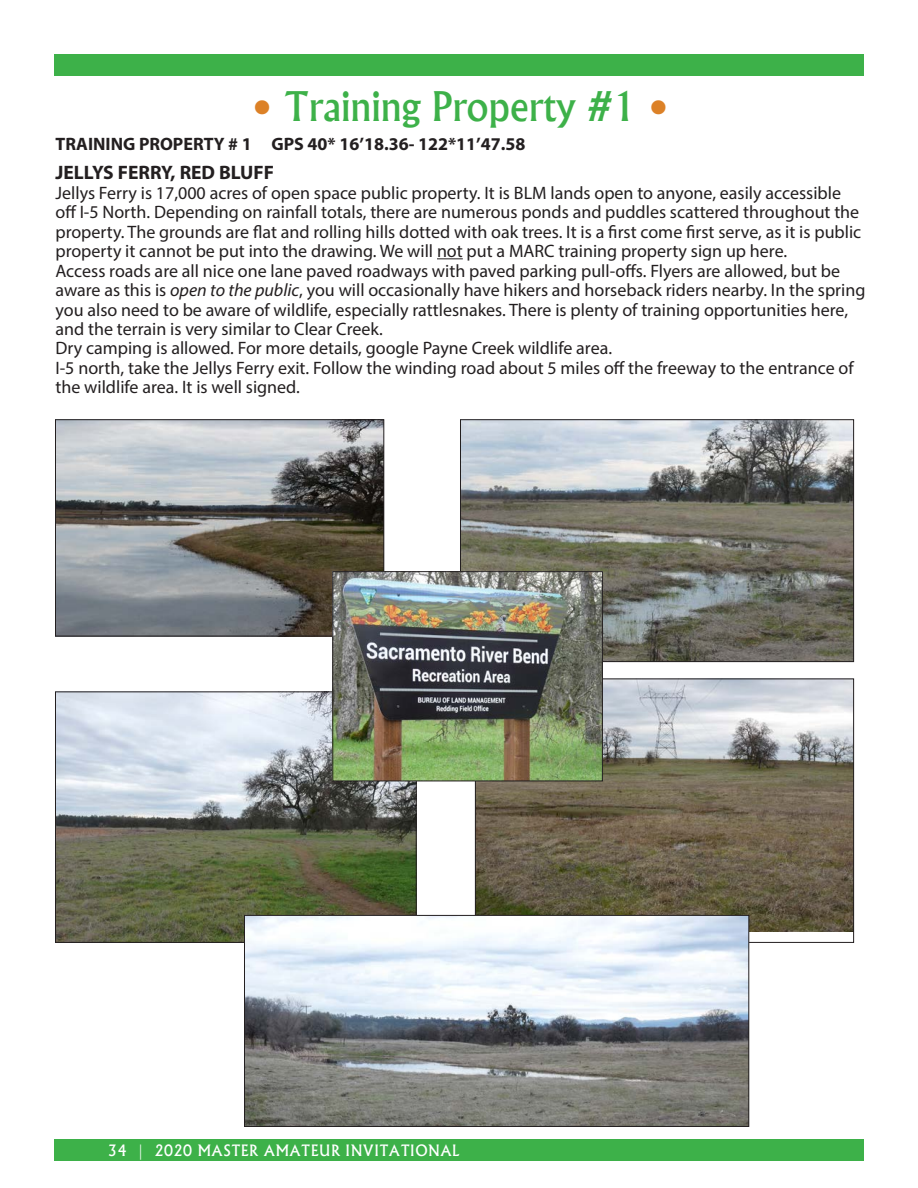
<style>
.page{position:relative;width:918px;height:1188px;background:#fff}
.page>*{position:absolute;margin:0;border:0;box-sizing:border-box;transform-origin:0 0}
.t1{font:500 39px "Albertus";color:#3db149}
.t2{font:700 19.5px "Myriad Pro";color:#231f20}
.t3{font:18px/19.5px "Myriad Pro";color:#231f20}
.t4{font:700 18px "Myriad Pro";color:#231f20}
.t5{font:500 15px "Albertus";letter-spacing:.04em;color:#fff;scale:.95 1}
.s1{color:#dc8127}
.s2{font-style:italic}
</style>
<div class="page">
<div style="left:54px;top:1139px;width:810px;height:22px;background:#3db149"></div>
<div style="left:54px;top:54px;width:810px;height:22px;background:#3db149"></div>
<svg style="left:437px;top:258px;width:26px;height:1px"></svg>
<img style="left:57px;top:421px;width:325px;height:213px">
<div style="left:55px;top:419px;width:329px;height:217px;border:1px solid #231f20"></div>
<img style="left:477px;top:681px;width:375px;height:250px">
<img style="left:462px;top:421px;width:390px;height:239px">
<div style="left:460px;top:419px;width:394px;height:243px;border:1px solid #231f20"></div>
<img style="left:57px;top:693px;width:358px;height:248px">
<img style="left:334px;top:573px;width:267px;height:206px">
<div style="left:332px;top:571px;width:271px;height:210px;border:1px solid #231f20"></div>
<img style="left:246px;top:917px;width:501px;height:208px">
<div style="left:244px;top:915px;width:505px;height:212px;border:1px solid #231f20"></div>
<p class="t1" style="left:253px;top:82px;width:417px"><span class="s1">•</span> Training Property #1 <span class="s1">•</span></p>
<p class="t4" style="left:56px;top:132px;width:472px">TRAINING PROPERTY # 1 GPS 40* 16’18.36- 122*11’47.58</p>
<p class="t2" style="left:56px;top:160px;width:220px">JELLYS FERRY, RED BLUFF</p>
<p class="t3" style="left:56px;top:182px;width:807px">Jellys Ferry is 17,000 acres of open space public property. It is BLM lands open to anyone, easily accessible off I-5 North. Depending on rainfall totals, there are numerous ponds and puddles scattered throughout the property. The grounds are flat and rolling hills dotted with oak trees. It is a first come first serve, as it is public property it cannot be put into the drawing. We will not put a MARC training property sign up here.</p>
<p class="t3" style="left:56px;top:260px;width:812px">Access roads are all nice one lane paved roadways with paved parking pull-offs. Flyers are allowed, but be aware as this is <span class="s2">open to the public</span>, you will occasionally have hikers and horseback riders nearby. In the spring you also need to be aware of wildlife, especially rattlesnakes. There is plenty of training opportunities here, and the terrain is very similar to Clear Creek.</p>
<p class="t3" style="left:56px;top:338px;width:558px">Dry camping is allowed. For more details, google Payne Creek wildlife area.</p>
<p class="t3" style="left:56px;top:358px;width:800px">I-5 north, take the Jellys Ferry exit. Follow the winding road about 5 miles off the freeway to the entrance of the wildlife area. It is well signed.</p>
<p class="t5" style="left:108px;top:1141px;width:372px">34 | 2020 MASTER AMATEUR INVITATIONAL</p>
</div>
